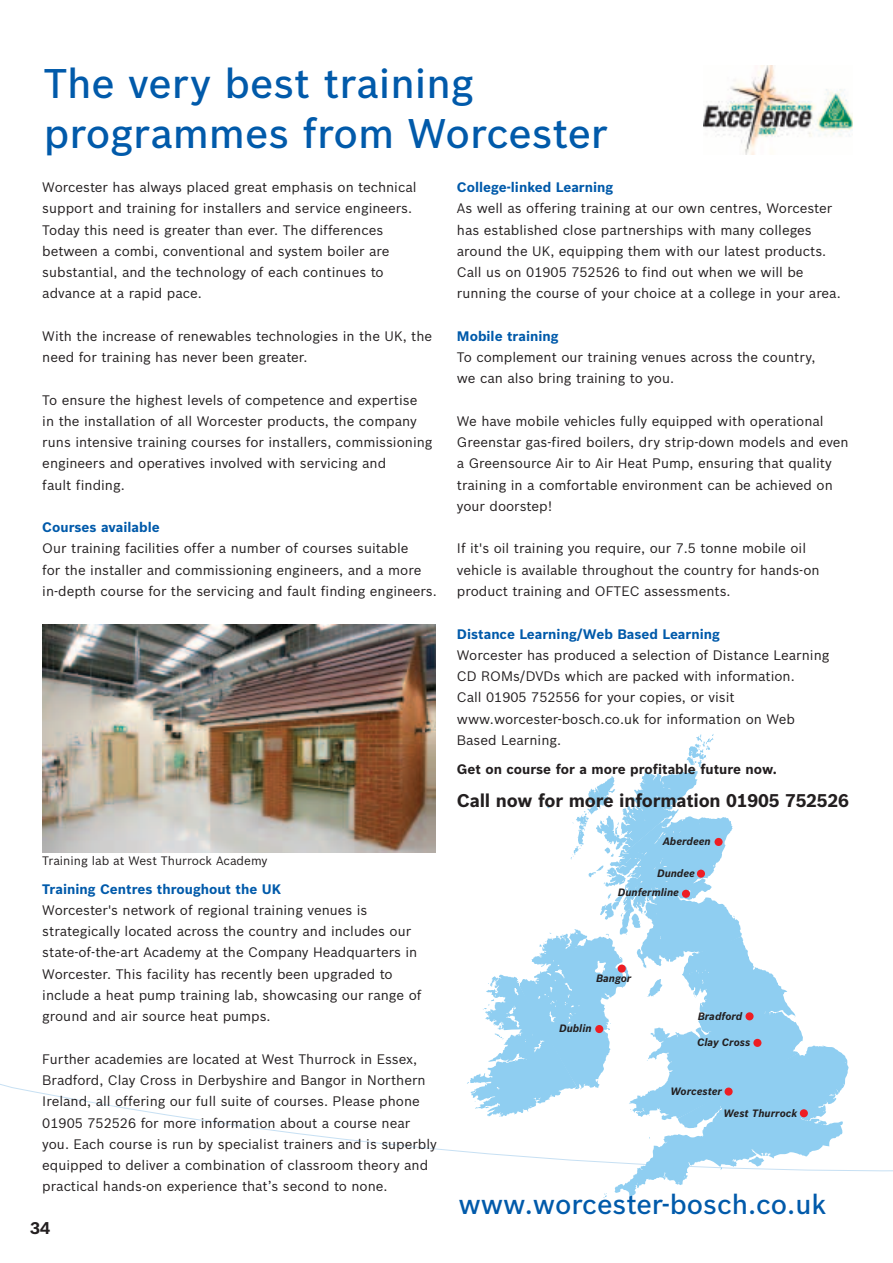
<style>
.page{position:relative;width:893px;height:1263px;background:#fff}
.page>*{position:absolute;margin:0;border:0;box-sizing:border-box;transform-origin:0 0}
.t1{font:500 40.5px/49.5px "Bosch Sans";color:#015aaa}
.t2{font:500 27px "Bosch Sans";color:#015aaa}
.t3{font:700 18px "Bosch Sans";letter-spacing:-.01em;color:#231f20}
.t4{font:700 16.5px "Bosch Sans";color:#231f20}
.t5{font:13.5px/21.3px "Bosch Sans";color:#231f20}
.t6{font:700 13.5px "Bosch Sans";color:#015aaa}
.t7{font:700 13.5px "Bosch Sans";color:#231f20}
.t8{font:12px "Bosch Sans";color:#231f20}
.t9{font:italic 700 10.5px "Bosch Sans";color:#231f20}
</style>
<div class="page">
<svg style="left:467px;top:734px;width:382px;height:464px"></svg>
<svg style="left:724px;top:1087px;width:9px;height:9px"></svg>
<div style="left:753px;top:1039px;width:8px;height:8px;background:#ee1d23;border-radius:50%"></div>
<div style="left:800px;top:1109px;width:8px;height:8px;background:#ee1d23;border-radius:50%"></div>
<div style="left:618px;top:964px;width:8px;height:9px;background:#ee1d23;border-radius:50%"></div>
<div style="left:745px;top:1012px;width:9px;height:8px;background:#ee1d23;border-radius:50%"></div>
<div style="left:697px;top:870px;width:8px;height:8px;background:#ee1d23;border-radius:50%"></div>
<div style="left:595px;top:1025px;width:8px;height:8px;background:#ee1d23;border-radius:50%"></div>
<div style="left:714px;top:838px;width:9px;height:8px;background:#ee1d23;border-radius:50%"></div>
<div style="left:682px;top:890px;width:8px;height:8px;background:#ee1d23;border-radius:50%"></div>
<img style="left:42px;top:625px;width:394px;height:228px">
<img style="left:704px;top:66px;width:148px;height:89px">
<h1 class="t1" style="left:44px;top:63px;width:565px">The very best training programmes from Worcester</h1>
<p class="t5" style="left:42px;top:178px;width:376px">Worcester has always placed great emphasis on technical support and training for installers and service engineers.<br>Today this need is greater than ever. The differences between a combi, conventional and system boiler are substantial, and the technology of each continues to advance at a rapid pace.</p>
<p class="t5" style="left:42px;top:327px;width:391px">With the increase of renewables technologies in the UK, the need for training has never been greater.</p>
<p class="t5" style="left:42px;top:390px;width:392px">To ensure the highest levels of competence and expertise in the installation of all Worcester products, the company runs intensive training courses for installers, commissioning engineers and operatives involved with servicing and<br>fault finding.</p>
<p class="t6" style="left:42px;top:522px;width:119px">Courses available</p>
<p class="t5" style="left:42px;top:539px;width:396px">Our training facilities offer a number of courses suitable<br>for the installer and commissioning engineers, and a more in-depth course for the servicing and fault finding engineers.</p>
<p class="t6" style="left:457px;top:182px;width:158px">College-linked Learning</p>
<p class="t5" style="left:457px;top:199px;width:385px">As well as offering training at our own centres, Worcester has established close partnerships with many colleges around the UK, equipping them with our latest products.<br>Call us on 01905 752526 to find out when we will be running the course of your choice at a college in your area.</p>
<p class="t6" style="left:457px;top:331px;width:103px">Mobile training</p>
<p class="t5" style="left:457px;top:348px;width:360px">To complement our training venues across the country, we can also bring training to you.</p>
<p class="t5" style="left:457px;top:412px;width:393px">We have mobile vehicles fully equipped with operational Greenstar gas-fired boilers, dry strip-down models and even a Greensource Air to Air Heat Pump, ensuring that quality training in a comfortable environment can be achieved on your doorstep!</p>
<p class="t5" style="left:457px;top:539px;width:364px">If it's oil training you require, our 7.5 tonne mobile oil vehicle is available throughout the country for hands-on product training and OFTEC assessments.</p>
<p class="t6" style="left:457px;top:628px;width:264px">Distance Learning/Web Based Learning</p>
<p class="t5" style="left:457px;top:646px;width:374px">Worcester has produced a selection of Distance Learning CD ROMs/DVDs which are packed with information.<br>Call 01905 752556 for your copies, or visit www.worcester-bosch.co.uk for information on Web Based Learning.</p>
<p class="t7" style="left:457px;top:764px;width:322px">Get on course for a more profitable future now.</p>
<h3 class="t3" style="left:457px;top:794px;width:394px">Call now for more information 01905 752526</h3>
<p class="t8" style="left:42px;top:856px;width:227px">Training lab at West Thurrock Academy</p>
<p class="t6" style="left:42px;top:883px;width:240px">Training Centres throughout the UK</p>
<p class="t5" style="left:42px;top:901px;width:381px">Worcester's network of regional training venues is strategically located across the country and includes our state-of-the-art Academy at the Company Headquarters in Worcester. This facility has recently been upgraded to include a heat pump training lab, showcasing our range of ground and air source heat pumps.</p>
<p class="t5" style="left:42px;top:1049px;width:396px">Further academies are located at West Thurrock in Essex, Bradford, Clay Cross in Derbyshire and Bangor in Northern Ireland, all offering our full suite of courses. Please phone 01905 752526 for more information about a course near you. Each course is run by specialist trainers and is superbly equipped to deliver a combination of classroom theory and practical hands-on experience that’s second to none.</p>
<p class="t4" style="left:30px;top:1222px;width:21px">34</p>
<p class="t9" style="left:663px;top:837px;width:50px">Aberdeen</p>
<p class="t9" style="left:657px;top:869px;width:39px">Dundee</p>
<p class="t9" style="left:618px;top:888px;width:63px">Dunfermline</p>
<p class="t9" style="left:596px;top:974px;width:37px">Bangor</p>
<p class="t9" style="left:559px;top:1024px;width:34px">Dublin</p>
<p class="t9" style="left:698px;top:1012px;width:46px">Bradford</p>
<p class="t9" style="left:697px;top:1038px;width:55px">Clay Cross</p>
<p class="t9" style="left:671px;top:1087px;width:53px">Worcester</p>
<p class="t9" style="left:723px;top:1109px;width:75px">West Thurrock</p>
<h2 class="t2" style="left:458px;top:1194px;width:370px">www.worcester-bosch.co.uk</h2>
</div>
